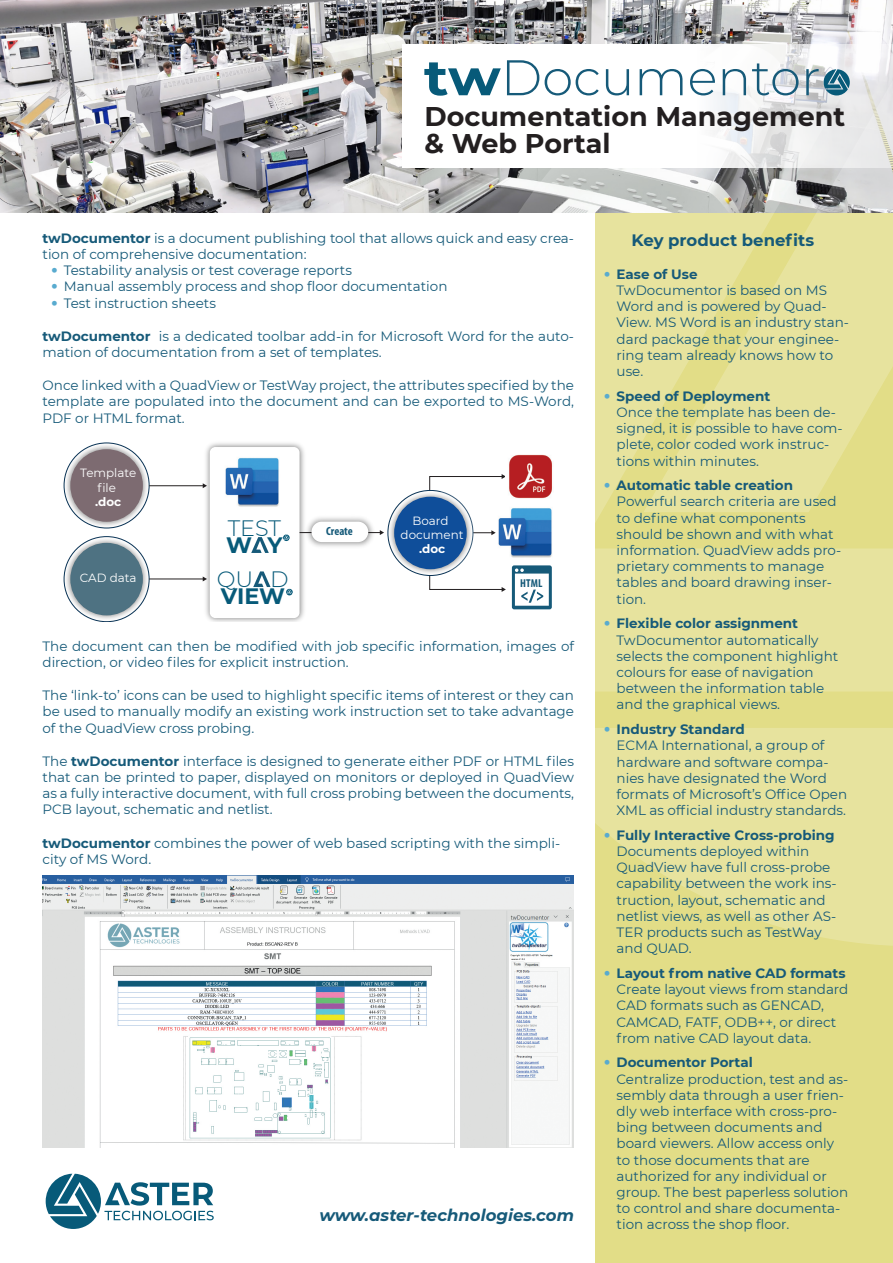
<style>
.page{position:relative;width:893px;height:1263px;background:#fff}
.page>*{position:absolute;margin:0;border:0;box-sizing:border-box;transform-origin:0 0}
.t1{font:700 27px/27px "Montserrat";color:#231f20}
.t2{font:300 22.2px/17.1px "Montserrat";letter-spacing:-.005em;color:#075a79}
.t3{font:700 22.2px "Montserrat";color:#075a79}
.t4{font:italic 700 16.5px "Montserrat";color:#165a79}
.t5{font:700 16.5px "Montserrat";color:#165a79}
.t6{font:13.5px/16.2px "Montserrat";color:#165a79}
.t7{font:11.85px/14.2px "Montserrat";color:#fff;text-align:center}
.t8{font:700 condensed 11.85px "Myriad Pro";letter-spacing:-.005em;color:#165a79}
.t9{font:700 condensed 11.4px "Myriad Pro";color:#165a79}
.s1{font-weight:700}
.s2{font-family:"Avenir";color:#59abcf}
.s3{font-weight:700;color:#fff}
</style>
<div class="page">
<div style="left:595px;top:204px;width:298px;height:1059px;background:#e2dd87"></div>
<img style="left:0;top:0;width:440px;height:213px">
<svg style="left:440px;top:0;width:203px;height:610px"></svg>
<svg style="left:643px;top:0;width:250px;height:215px"></svg>
<svg style="left:515px;top:215px;width:378px;height:731px;fill:#e7e39e"></svg>
<svg style="left:46px;top:1174px;width:168px;height:55px"></svg>
<svg style="left:403px;top:45px;width:490px;height:123px"></svg>
<img style="left:43px;top:875px;width:531px;height:272px">
<img style="left:63px;top:442px;width:89px;height:87px">
<div style="left:70px;top:449px;width:73px;height:73px;background:#7d6b71;border-radius:50%"></div>
<img style="left:63px;top:536px;width:89px;height:86px">
<div style="left:70px;top:543px;width:73px;height:72px;background:#4e7282;border-radius:50%"></div>
<img style="left:201px;top:443px;width:103px;height:179px">
<div style="left:210px;top:447px;width:90px;height:171px;background:#fff;border-radius:6px"></div>
<hr style="left:300px;top:532px;width:80px;height:1px;background:#231f20">
<svg style="left:380px;top:530px;width:4px;height:5px"></svg>
<svg style="left:429px;top:474px;width:76px;height:17px"></svg>
<svg style="left:475px;top:530px;width:21px;height:5px"></svg>
<svg style="left:429px;top:575px;width:77px;height:17px"></svg>
<hr style="left:149px;top:485px;width:54px;height:1px;background:#231f20">
<svg style="left:203px;top:483px;width:4px;height:5px"></svg>
<hr style="left:149px;top:579px;width:54px;height:1px;background:#231f20">
<svg style="left:203px;top:576px;width:4px;height:5px"></svg>
<img style="left:303px;top:512px;width:74px;height:39px">
<div style="left:312px;top:522px;width:56px;height:20px;background:#fff;border-radius:10px"></div>
<img style="left:387px;top:488px;width:88px;height:90px">
<div style="left:394px;top:497px;width:73px;height:72px;background:#0f4e9a;border-radius:50%"></div>
<svg style="left:286px;top:589px;width:7px;height:6px"></svg>
<svg style="left:253px;top:571px;width:18px;height:16px"></svg>
<img style="left:225px;top:458px;width:54px;height:49px">
<img style="left:505px;top:452px;width:48px;height:48px">
<img style="left:496px;top:505px;width:59px;height:55px">
<svg style="left:512px;top:565px;width:40px;height:44px"></svg>
<svg style="left:283px;top:534px;width:7px;height:7px"></svg>
<svg style="left:251px;top:537px;width:18px;height:16px"></svg>
<svg style="left:424px;top:62px;width:77px;height:34px"></svg>
<svg style="left:507px;top:60px;width:32px;height:35px"></svg>
<svg style="left:545px;top:69px;width:54px;height:26px"></svg>
<svg style="left:606px;top:69px;width:23px;height:26px"></svg>
<svg style="left:640px;top:69px;width:42px;height:26px"></svg>
<svg style="left:690px;top:69px;width:25px;height:26px"></svg>
<svg style="left:723px;top:69px;width:23px;height:26px"></svg>
<svg style="left:752px;top:63px;width:46px;height:32px"></svg>
<svg style="left:806px;top:69px;width:44px;height:26px"></svg>
<p class="t1" style="left:424px;top:102px;width:422px">Documentation Management &amp; Web Portal</p>
<p class="t6" style="left:43px;top:229px;width:533px"><span class="s1">twDocumentor</span> is a document publishing tool that allows quick and easy crea&shy;tion of comprehensive documentation:</p>
<p class="t6" style="left:51px;top:262px;width:302px"><span class="s2">•</span> Testability analysis or test coverage reports</p>
<p class="t6" style="left:51px;top:278px;width:398px"><span class="s2">•</span> Manual assembly process and shop floor documentation</p>
<p class="t6" style="left:51px;top:294px;width:166px"><span class="s2">•</span> Test instruction sheets</p>
<p class="t6" style="left:43px;top:327px;width:533px"><span class="s1">twDocumentor</span> is a dedicated toolbar add-in for Microsoft Word for the auto&shy;mation of documentation from a set of templates.</p>
<p class="t6" style="left:43px;top:377px;width:533px;text-align:justify">Once linked with a QuadView or TestWay project, the attributes specified by the template are populated into the document and can be exported to MS-Word, PDF or HTML format.</p>
<p class="t7" style="left:80px;top:466px;width:58px">Template file<br><span class="s1">.doc</span></p>
<p class="t7" style="left:80px;top:570px;width:58px">CAD data</p>
<p class="t2" style="left:226px;top:519px;width:58px">TEST<br><span class="s1">W</span><span class="s3">A</span><span class="s1">Y</span></p>
<p class="t8" style="left:326px;top:523px;width:28px">Create</p>
<p class="t7" style="left:401px;top:513px;width:64px">Board document <span class="s1">.doc</span></p>
<p class="t2" style="left:217px;top:570px;width:73px">QU<span class="s3">A</span>D</p>
<p class="t9" style="left:520px;top:576px;width:24px">HTML</p>
<p class="t3" style="left:221px;top:580px;width:66px">VIEW</p>
<p class="t6" style="left:43px;top:637px;width:533px">The document can then be modified with job specific information, images of direction, or video files for explicit instruction.</p>
<p class="t6" style="left:43px;top:687px;width:533px;text-align:justify">The ‘link-to’ icons can be used to highlight specific items of interest or they can be used to manually modify an existing work instruction set to take advantage of the QuadView cross probing.</p>
<p class="t6" style="left:43px;top:752px;width:533px;text-align:justify">The <span class="s1">twDocumentor</span> interface is designed to generate either PDF or HTML files that can be printed to paper, displayed on monitors or deployed in QuadView as a fully interactive document, with full cross probing between the documents, PCB layout, schematic and netlist.</p>
<p class="t6" style="left:43px;top:834px;width:519px"><span class="s1">twDocumentor</span> combines the power of web based scripting with the simpli&shy;city of MS Word.</p>
<p class="t4" style="left:319px;top:1203px;width:256px">www.aster-technologies.com</p>
<p class="t5" style="left:632px;top:228px;width:184px">Key product benefits</p>
<p class="t6" style="left:617px;top:265px;width:234px;text-indent:-13px"><span class="s2">•</span> <span class="s1">Ease of Use<br></span>TwDocumentor is based on MS<br>Word and is powered by Quad-<br>View. MS Word is an industry stan&shy;dard package that your enginee&shy;ring team already knows how to use.</p>
<p class="t6" style="left:617px;top:387px;width:228px;text-indent:-13px"><span class="s2">•</span> <span class="s1">Speed of Deployment<br></span>Once the template has been de&shy;signed, it is possible to have com&shy;plete, color coded work instruc&shy;tions within minutes.</p>
<p class="t6" style="left:617px;top:477px;width:226px;text-indent:-13px"><span class="s2">•</span> <span class="s1">Automatic table creation<br></span>Powerful search criteria are used to define what components should be shown and with what information. QuadView adds pro&shy;prietary comments to manage tables and board drawing inser&shy;tion.</p>
<p class="t6" style="left:617px;top:615px;width:223px;text-indent:-13px"><span class="s2">•</span> <span class="s1">Flexible color assignment<br></span>TwDocumentor automatically selects the component highlight colours for ease of navigation between the information table and the graphical views.</p>
<p class="t6" style="left:617px;top:721px;width:232px;text-indent:-13px"><span class="s2">•</span> <span class="s1">Industry Standard<br></span>ECMA International, a group of hardware and software compa&shy;nies have designated the Word formats of Microsoft’s Office Open<br>XML as official industry standards.</p>
<p class="t6" style="left:617px;top:826px;width:222px;text-indent:-13px"><span class="s2">•</span> <span class="s1">Fully Interactive Cross-probing<br></span>Documents deployed within<br>QuadView have full cross-probe capability between the work ins&shy;truction, layout, schematic and netlist views, as well as other AS-<br>TER products such as TestWay and QUAD.</p>
<p class="t6" style="left:617px;top:964px;width:233px;text-indent:-13px"><span class="s2">•</span> <span class="s1">Layout from native CAD formats<br></span>Create layout views from standard<br>CAD formats such as GENCAD,<br>CAMCAD, FATF, ODB++, or direct from native CAD layout data.</p>
<p class="t6" style="left:617px;top:1054px;width:233px;text-indent:-13px"><span class="s2">•</span> <span class="s1">Documentor Portal<br></span>Centralize production, test and as&shy;sembly data through a user frien&shy;dly web interface with cross-pro&shy;bing between documents and board viewers. Allow access only to those documents that are authorized for any individual or group. The best paperless solution to control and share documenta&shy;tion across the shop floor.</p>
</div>
